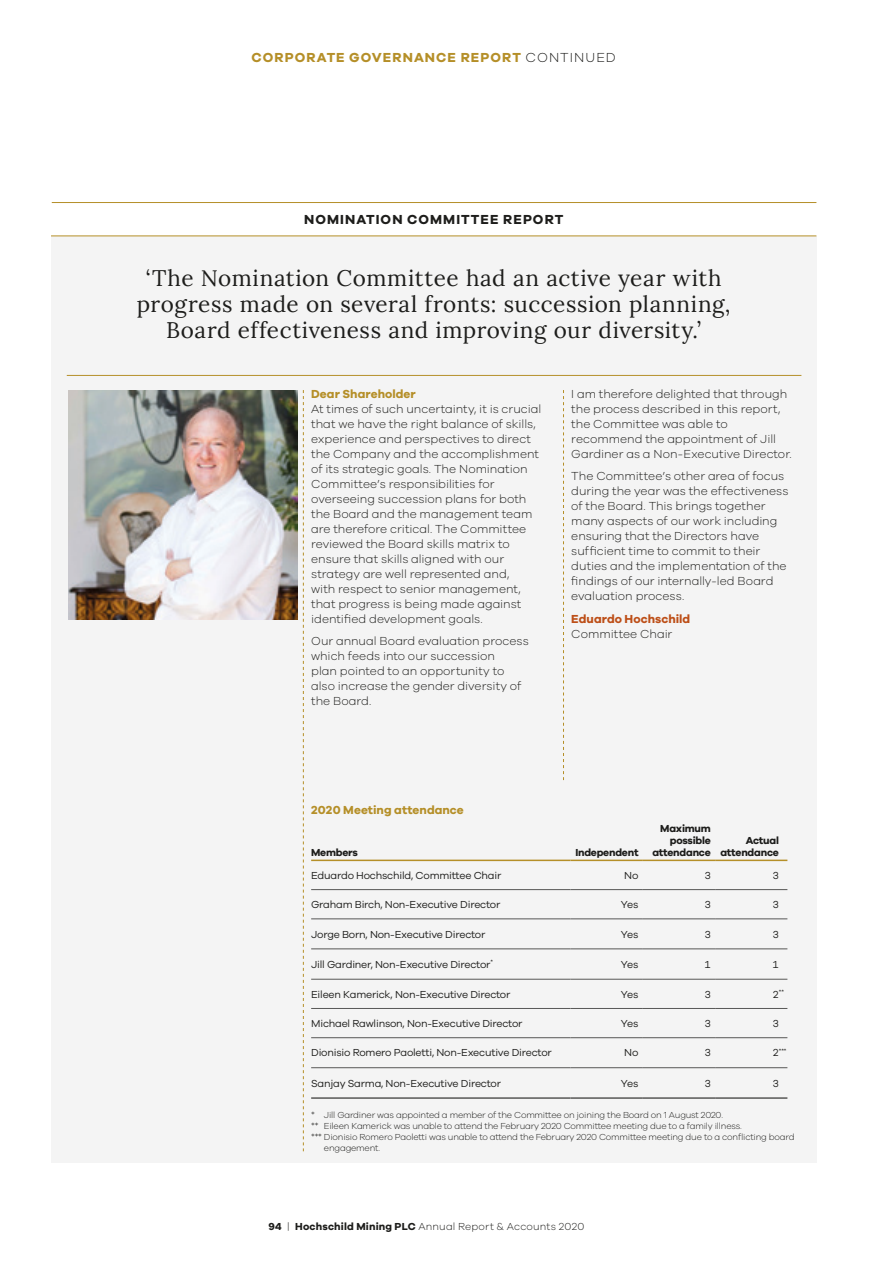
<style>
.page{position:relative;width:893px;height:1263px;background:#fff}
.page>*{position:absolute;margin:0;border:0;box-sizing:border-box;transform-origin:0 0}
.t1{font:22.5px/26.2px "Lora";letter-spacing:.025em;color:#1d1d1b;text-align:center}
.t2{font:700 13.5px "Galano Grotesque";letter-spacing:.08em;color:#b58f28}
.t3{font:700 13.5px "Galano Grotesque";letter-spacing:.08em;color:#1d1d1b}
.t4{font:300 12px/15px "Galano Grotesque";color:#1d1d1b}
.t5{font:700 12px "Galano Grotesque";letter-spacing:.005em;color:#b58f28}
.t6{font:700 12px "Galano Grotesque";letter-spacing:.005em;color:#bd4f18}
.t7{font:10.5px "Galano Grotesque";letter-spacing:-.02em;color:#1d1d1b}
.t8{font:700 10.5px/12px "Galano Grotesque";letter-spacing:-.02em;color:#1d1d1b;text-align:right}
.t9{font:300 10.5px "Galano Grotesque";letter-spacing:.015em;color:#1d1d1b}
.t10{font:300 9px "Galano Grotesque";letter-spacing:-.02em;color:#1d1d1b}
.t11{font:6.15px "Galano Grotesque";color:#1d1d1b}
.s1{font-weight:300;color:#1d1d1b}
.s2{font-size:10.5px}
.s3{font-weight:700}
</style>
<div class="page">
<div style="left:51px;top:236px;width:765px;height:926px;background:#f3f3f3"></div>
<hr style="left:52px;top:202px;width:764px;height:1px;background:#b58f28">
<hr style="left:51px;top:236px;width:765px;height:1px;background:#b58f28">
<hr style="left:311px;top:889px;width:260px;height:1px;background:#575756">
<hr style="left:571px;top:889px;width:72px;height:1px;background:#575756">
<hr style="left:643px;top:889px;width:72px;height:1px;background:#575756">
<hr style="left:311px;top:918px;width:260px;height:1px;background:#575756">
<hr style="left:571px;top:918px;width:72px;height:1px;background:#575756">
<hr style="left:643px;top:918px;width:72px;height:1px;background:#575756">
<hr style="left:715px;top:918px;width:72px;height:1px;background:#575756">
<hr style="left:311px;top:948px;width:260px;height:1px;background:#575756">
<hr style="left:571px;top:948px;width:72px;height:1px;background:#575756">
<hr style="left:643px;top:948px;width:72px;height:1px;background:#575756">
<hr style="left:715px;top:948px;width:72px;height:1px;background:#575756">
<hr style="left:311px;top:1008px;width:260px;height:1px;background:#575756">
<hr style="left:571px;top:1008px;width:72px;height:1px;background:#575756">
<hr style="left:643px;top:1008px;width:72px;height:1px;background:#575756">
<hr style="left:311px;top:1037px;width:260px;height:1px;background:#575756">
<hr style="left:571px;top:1037px;width:72px;height:1px;background:#575756">
<hr style="left:643px;top:1037px;width:72px;height:1px;background:#575756">
<hr style="left:715px;top:1037px;width:72px;height:1px;background:#575756">
<hr style="left:311px;top:1067px;width:260px;height:1px;background:#575756">
<hr style="left:571px;top:1067px;width:72px;height:1px;background:#575756">
<hr style="left:643px;top:1067px;width:72px;height:1px;background:#575756">
<hr style="left:715px;top:1067px;width:72px;height:1px;background:#575756">
<hr style="left:311px;top:979px;width:260px;height:1px;background:#575756">
<hr style="left:571px;top:979px;width:72px;height:1px;background:#575756">
<hr style="left:643px;top:979px;width:72px;height:1px;background:#575756">
<hr style="left:715px;top:889px;width:72px;height:1px;background:#575756">
<hr style="left:715px;top:979px;width:72px;height:1px;background:#575756">
<hr style="left:715px;top:1008px;width:72px;height:1px;background:#575756">
<hr style="left:571px;top:860px;width:72px;height:1px;background:#b58f28">
<hr style="left:643px;top:860px;width:72px;height:1px;background:#b58f28">
<hr style="left:715px;top:860px;width:72px;height:1px;background:#b58f28">
<hr style="left:311px;top:860px;width:260px;height:1px;background:#b58f28">
<hr style="left:311px;top:1097px;width:260px;height:2px;background:#575756">
<hr style="left:571px;top:1097px;width:72px;height:2px;background:#575756">
<hr style="left:643px;top:1097px;width:72px;height:2px;background:#575756">
<hr style="left:715px;top:1097px;width:72px;height:2px;background:#575756">
<hr style="left:67px;top:375px;width:734px;height:1px;background:#b58f28">
<svg style="left:303px;top:390px;width:1px;height:761px"></svg>
<img style="left:68px;top:390px;width:229px;height:229px">
<svg style="left:563px;top:390px;width:1px;height:390px"></svg>
<p class="t2" style="left:252px;top:49px;width:366px">CORPORATE GOVERNANCE REPORT <span class="s1">CONTINUED</span></p>
<p class="t3" style="left:304px;top:211px;width:261px">NOMINATION COMMITTEE REPORT</p>
<h1 class="t1" style="left:137px;top:263px;width:595px">‘The Nomination Committee had an active year with progress made on several fronts: succession planning,<br>Board effectiveness and improving our diversity.’</h1>
<p class="t5" style="left:311px;top:386px;width:106px">Dear Shareholder</p>
<p class="t4" style="left:311px;top:401px;width:232px">At times of such uncertainty, it is crucial that we have the right balance of skills, experience and perspectives to direct the Company and the accomplishment of its strategic goals. The Nomination Committee’s responsibilities for overseeing succession plans for both the Board and the management team are therefore critical. The Committee reviewed the Board skills matrix to ensure that skills aligned with our strategy are well represented and,<br>with respect to senior management, that progress is being made against identified development goals.</p>
<p class="t4" style="left:311px;top:633px;width:219px">Our annual Board evaluation process which feeds into our succession<br>plan pointed to an opportunity to also increase the gender diversity of the Board.</p>
<p class="t4" style="left:571px;top:386px;width:222px">I am therefore delighted that through the process described in this report, the Committee was able to recommend the appointment of Jill Gardiner as a Non-Executive Director.</p>
<p class="t4" style="left:571px;top:468px;width:219px">The Committee’s other area of focus during the year was the effectiveness of the Board. This brings together many aspects of our work including ensuring that the Directors have sufficient time to commit to their duties and the implementation of the findings of our internally-led Board evaluation process.</p>
<p class="t6" style="left:571px;top:611px;width:121px">Eduardo Hochschild</p>
<p class="t4" style="left:571px;top:626px;width:103px">Committee Chair</p>
<p class="t5" style="left:311px;top:802px;width:154px">2020 Meeting attendance</p>
<p class="t8" style="left:311px;top:846px;width:48px">Members</p>
<p class="t8" style="left:575px;top:846px;width:65px">Independent</p>
<p class="t8" style="left:652px;top:822px;width:60px">Maximum possible attendance</p>
<p class="t8" style="left:720px;top:834px;width:60px">Actual attendance</p>
<p class="t7" style="left:311px;top:869px;width:192px">Eduardo Hochschild, Committee Chair</p>
<p class="t7" style="left:624px;top:869px;width:16px">No</p>
<p class="t7" style="left:704px;top:869px;width:8px">3</p>
<p class="t7" style="left:772px;top:869px;width:8px">3</p>
<p class="t7" style="left:311px;top:898px;width:191px">Graham Birch, Non-Executive Director</p>
<p class="t7" style="left:621px;top:898px;width:19px">Yes</p>
<p class="t7" style="left:704px;top:898px;width:8px">3</p>
<p class="t7" style="left:772px;top:898px;width:8px">3</p>
<p class="t7" style="left:311px;top:928px;width:176px">Jorge Born, Non-Executive Director</p>
<p class="t7" style="left:621px;top:928px;width:19px">Yes</p>
<p class="t7" style="left:704px;top:928px;width:8px">3</p>
<p class="t7" style="left:772px;top:928px;width:8px">3</p>
<p class="t7" style="left:311px;top:958px;width:184px">Jill Gardiner, Non-Executive Director<sup>*</sup></p>
<p class="t7" style="left:621px;top:958px;width:19px">Yes</p>
<p class="t7" style="left:704px;top:958px;width:8px">1</p>
<p class="t7" style="left:772px;top:958px;width:8px">1</p>
<p class="t7" style="left:311px;top:988px;width:201px">Eileen Kamerick, Non-Executive Director</p>
<p class="t7" style="left:621px;top:988px;width:19px">Yes</p>
<p class="t7" style="left:704px;top:988px;width:8px">3</p>
<p class="t11" style="left:772px;top:988px;width:13px"><span class="s2">2</span>**</p>
<p class="t7" style="left:311px;top:1017px;width:213px">Michael Rawlinson, Non-Executive Director</p>
<p class="t7" style="left:621px;top:1017px;width:19px">Yes</p>
<p class="t7" style="left:704px;top:1017px;width:8px">3</p>
<p class="t7" style="left:772px;top:1017px;width:8px">3</p>
<p class="t7" style="left:311px;top:1047px;width:242px">Dionisio Romero Paoletti, Non-Executive Director</p>
<p class="t7" style="left:624px;top:1047px;width:16px">No</p>
<p class="t7" style="left:704px;top:1047px;width:8px">3</p>
<p class="t11" style="left:772px;top:1047px;width:15px"><span class="s2">2</span>***</p>
<p class="t7" style="left:311px;top:1077px;width:191px">Sanjay Sarma, Non-Executive Director</p>
<p class="t7" style="left:621px;top:1077px;width:19px">Yes</p>
<p class="t7" style="left:704px;top:1077px;width:8px">3</p>
<p class="t7" style="left:772px;top:1077px;width:8px">3</p>
<p class="t10" style="left:311px;top:1109px;width:413px">* Jill Gardiner was appointed a member of the Committee on joining the Board on 1 August 2020.</p>
<p class="t10" style="left:311px;top:1120px;width:432px">** Eileen Kamerick was unable to attend the February 2020 Committee meeting due to a family illness.</p>
<p class="t10" style="left:311px;top:1132px;width:485px">*** Dionisio Romero Paoletti was unable to attend the February 2020 Committee meeting due to a conflicting board</p>
<p class="t10" style="left:324px;top:1143px;width:58px">engagement.</p>
<p class="t9" style="left:269px;top:1220px;width:317px"><span class="s3">94</span> | <span class="s3">Hochschild Mining PLC</span> Annual Report &amp; Accounts 2020</p>
</div>
